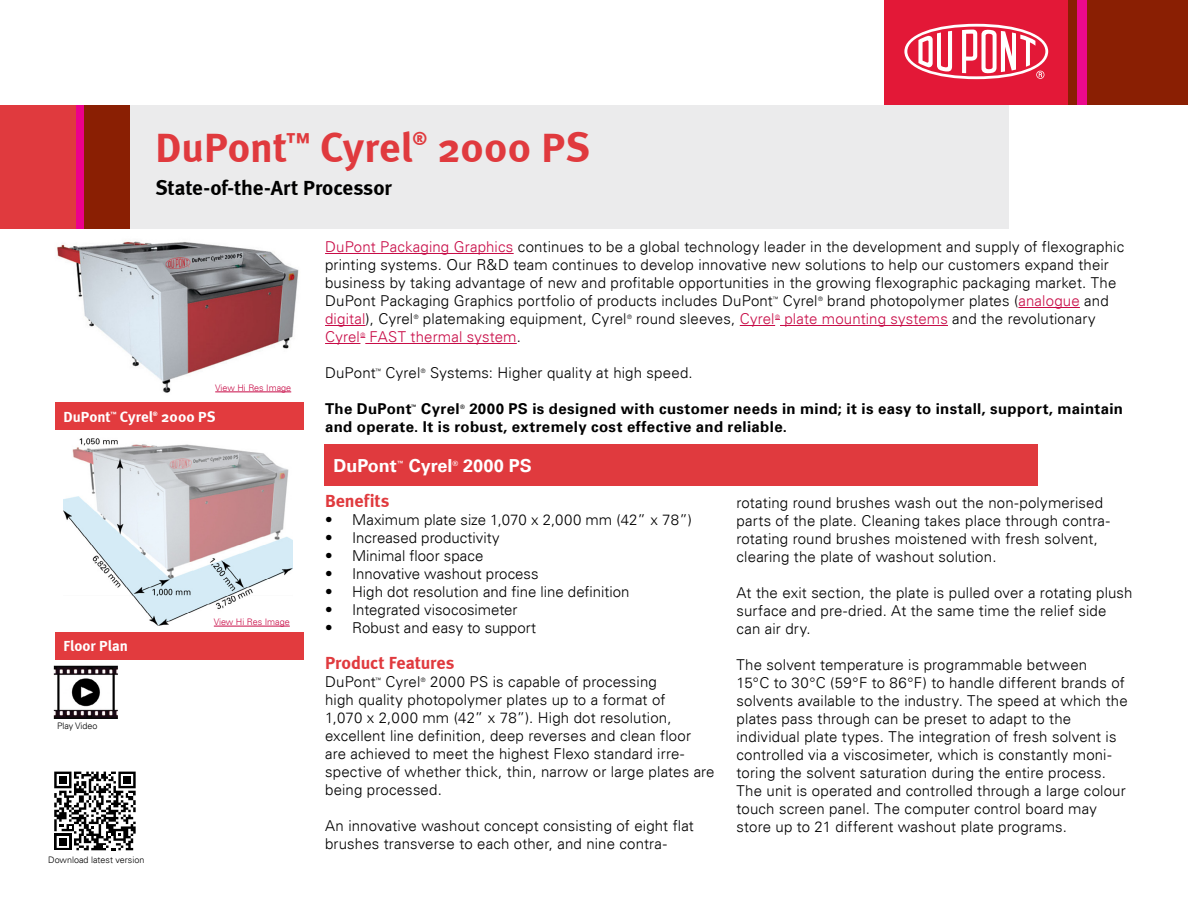
<style>
.page{position:relative;width:1188px;height:918px;background:#fff}
.page>*{position:absolute;margin:0;border:0;box-sizing:border-box;transform-origin:0 0}
.t1{font:700 42px "Meta";letter-spacing:.005em;color:#e03a3e}
.t2{font:700 21px "Meta";letter-spacing:-.005em;color:#000}
.t3{font:700 18px "Meta";letter-spacing:-.005em;color:#e03a3e}
.t4{font:700 18px "Univers LT";color:#fff}
.t5{font:300 15px/18px "Univers LT";letter-spacing:.01em;color:#000}
.t6{font:700 15px/18px "Univers LT";letter-spacing:.025em;color:#000}
.t7{font:300 15px "Univers LT";letter-spacing:.01em;color:#c80c47}
.t8{font:700 15px "Meta";letter-spacing:.005em;color:#fff}
.t9{font:300 9px "Univers LT";color:#000}
.t10{font:300 9px "Univers LT";color:#c80c47}
.t11{font:700 7.2px "Univers LT";color:#fff}
.t12{font:300 6px "Univers LT";color:#000}
.t13{font:300 6px "Univers LT";color:#c80c47}
.t14{font:700 6px "Univers LT";color:#000}
.t15{font:700 6px "Meta";color:#fff}
.s1{color:#c80c47}
.s2{color:#000}
</style>
<div class="page">
<svg style="left:54px;top:772px;width:82px;height:78px"></svg>
<hr style="left:325px;top:253px;width:189px;height:1px;background:#c80c47">
<hr style="left:1018px;top:307px;width:62px;height:1px;background:#c80c47">
<hr style="left:325px;top:325px;width:41px;height:1px;background:#c80c47">
<hr style="left:740px;top:325px;width:35px;height:1px;background:#c80c47">
<hr style="left:780px;top:325px;width:168px;height:1px;background:#c80c47">
<hr style="left:325px;top:343px;width:35px;height:1px;background:#c80c47">
<hr style="left:365px;top:343px;width:152px;height:1px;background:#c80c47">
<div style="left:324px;top:444px;width:714px;height:41px;background:#e03a3e"></div>
<div style="left:55px;top:402px;width:248px;height:27px;background:#e23b3e"></div>
<div style="left:55px;top:632px;width:248px;height:27px;background:#e23b3e"></div>
<div style="left:75px;top:105px;width:9px;height:124px;background:#ec008c"></div>
<div style="left:0;top:105px;width:76px;height:124px;background:#e03a3e"></div>
<div style="left:84px;top:105px;width:46px;height:124px;background:#8a1f03"></div>
<div style="left:131px;top:105px;width:878px;height:124px;background:#ebebec"></div>
<img style="left:57px;top:241px;width:242px;height:152px">
<hr style="left:215px;top:392px;width:76px;height:1px;background:#c80c47">
<img style="left:63px;top:438px;width:230px;height:189px">
<hr style="left:214px;top:626px;width:76px;height:1px;background:#c80c47">
<img style="left:53px;top:665px;width:65px;height:53px">
<div style="left:1068px;top:0;width:120px;height:104px;background:#8a1f03"></div>
<div style="left:1077px;top:0;width:10px;height:104px;background:#ec098d"></div>
<div style="left:885px;top:0;width:183px;height:104px;background:#e31837"></div>
<svg style="left:904px;top:24px;width:144px;height:55px"></svg>
<h1 class="t1" style="left:156px;top:122px;width:259px">DuPont<sup>™</sup> Cyrel</h1>
<p class="t3" style="left:413px;top:128px;width:16px">®</p>
<h1 class="t1" style="left:437px;top:122px;width:154px">2000 PS</h1>
<h2 class="t2" style="left:156px;top:175px;width:238px">State-of-the-Art Processor</h2>
<p class="t10" style="left:215px;top:382px;width:77px">View Hi Res Image</p>
<p class="t8" style="left:63px;top:408px;width:49px">DuPont</p>
<p class="t15" style="left:110px;top:411px;width:8px">™</p>
<p class="t8" style="left:120px;top:408px;width:35px">Cyrel</p>
<p class="t15" style="left:153px;top:411px;width:6px">®</p>
<p class="t8" style="left:161px;top:408px;width:56px">2000 PS</p>
<p class="t8" style="left:63px;top:637px;width:66px">Floor Plan</p>
<p class="t9" style="left:57px;top:720px;width:42px">Play Video</p>
<p class="t9" style="left:48px;top:854px;width:98px">Download latest version</p>
<p class="t10" style="left:214px;top:617px;width:77px">View Hi Res Image</p>
<p class="t5" style="left:325px;top:238px;width:801px"><span class="s1">DuPont Packaging Graphics</span> continues to be a global technology leader in the development and supply of flexographic printing systems. Our R&amp;D team continues to develop innovative new solutions to help our customers expand their business by taking advantage of new and profitable opportunities in the growing flexographic packaging market. The DuPont Packaging Graphics portfolio of products includes DuPont</p>
<p class="t12" style="left:773px;top:295px;width:7px">™</p>
<p class="t5" style="left:783px;top:292px;width:36px">Cyrel</p>
<p class="t12" style="left:818px;top:295px;width:6px">®</p>
<p class="t5" style="left:827px;top:292px;width:283px">brand photopolymer plates (<span class="s1">analogue</span> and</p>
<p class="t7" style="left:325px;top:310px;width:90px">digital<span class="s2">), Cyrel</span></p>
<p class="t12" style="left:414px;top:313px;width:6px">®</p>
<p class="t5" style="left:423px;top:310px;width:205px">platemaking equipment, Cyrel</p>
<p class="t12" style="left:627px;top:313px;width:6px">®</p>
<p class="t5" style="left:636px;top:310px;width:140px">round sleeves, <span class="s1">Cyrel</span></p>
<p class="t13" style="left:775px;top:313px;width:6px">®</p>
<p class="t7" style="left:784px;top:310px;width:313px">plate mounting systems <span class="s2">and the revolutionary</span></p>
<p class="t7" style="left:325px;top:328px;width:36px">Cyrel</p>
<p class="t13" style="left:360px;top:331px;width:6px">®</p>
<p class="t7" style="left:370px;top:328px;width:153px">FAST thermal system<span class="s2">.</span></p>
<p class="t5" style="left:325px;top:364px;width:52px">DuPont</p>
<p class="t12" style="left:376px;top:367px;width:7px">™</p>
<p class="t5" style="left:386px;top:364px;width:36px">Cyrel</p>
<p class="t12" style="left:421px;top:367px;width:6px">®</p>
<p class="t5" style="left:430px;top:364px;width:264px">Systems: Higher quality at high speed.</p>
<p class="t6" style="left:325px;top:400px;width:88px">The DuPont</p>
<p class="t14" style="left:411px;top:403px;width:7px">™</p>
<p class="t6" style="left:421px;top:400px;width:40px">Cyrel</p>
<p class="t14" style="left:460px;top:403px;width:6px">®</p>
<p class="t6" style="left:325px;top:400px;width:800px;text-indent:144px">2000 PS is designed with customer needs in mind; it is easy to install, support, maintain and operate. It is robust, extremely cost effective and reliable.</p>
<p class="t4" style="left:333px;top:455px;width:65px">DuPont</p>
<p class="t11" style="left:397px;top:459px;width:9px">™</p>
<p class="t4" style="left:409px;top:455px;width:45px">Cyrel</p>
<p class="t11" style="left:452px;top:459px;width:7px">®</p>
<p class="t4" style="left:463px;top:455px;width:70px">2000 PS</p>
<p class="t3" style="left:325px;top:490px;width:66px">Benefits</p>
<p class="t5" style="left:325px;top:511px;width:368px">• Maximum plate size 1,070 x 2,000 mm (42” x 78”)</p>
<p class="t5" style="left:325px;top:529px;width:176px">• Increased productivity</p>
<p class="t5" style="left:325px;top:547px;width:160px">• Minimal floor space</p>
<p class="t5" style="left:325px;top:565px;width:215px">• Innovative washout process</p>
<p class="t5" style="left:325px;top:583px;width:306px">• High dot resolution and fine line definition</p>
<p class="t5" style="left:325px;top:601px;width:194px">• Integrated visocosimeter</p>
<p class="t5" style="left:325px;top:619px;width:213px">• Robust and easy to support</p>
<p class="t3" style="left:325px;top:652px;width:131px">Product Features</p>
<p class="t5" style="left:325px;top:673px;width:52px">DuPont</p>
<p class="t12" style="left:376px;top:676px;width:7px">™</p>
<p class="t5" style="left:386px;top:673px;width:36px">Cyrel</p>
<p class="t12" style="left:421px;top:676px;width:6px">®</p>
<p class="t5" style="left:737px;top:493px;width:375px">rotating round brushes wash out the non-polymerised parts of the plate. Cleaning takes place through contra&shy;rotating round brushes moistened with fresh solvent, clearing the plate of washout solution.</p>
<p class="t5" style="left:737px;top:583px;width:398px">At the exit section, the plate is pulled over a rotating plush surface and pre-dried. At the same time the relief side can air dry.</p>
<p class="t5" style="left:737px;top:655px;width:393px">The solvent temperature is programmable between<br>15°C to 30°C (59°F to 86°F) to handle different brands of solvents available to the industry. The speed at which the plates pass through can be preset to adapt to the individual plate types. The integration of fresh solvent is controlled via a viscosimeter, which is constantly moni&shy;toring the solvent saturation during the entire process.<br>The unit is operated and controlled through a large colour touch screen panel. The computer control board may store up to 21 different washout plate programs.</p>
<p class="t5" style="left:325px;top:673px;width:391px;text-indent:105px">2000 PS is capable of processing<br>high quality photopolymer plates up to a format of<br>1,070 x 2,000 mm (42” x 78”). High dot resolution, excellent line definition, deep reverses and clean floor are achieved to meet the highest Flexo standard irre&shy;spective of whether thick, thin, narrow or large plates are being processed.</p>
<p class="t5" style="left:325px;top:817px;width:370px">An innovative washout concept consisting of eight flat brushes transverse to each other, and nine contra-</p>
</div>
